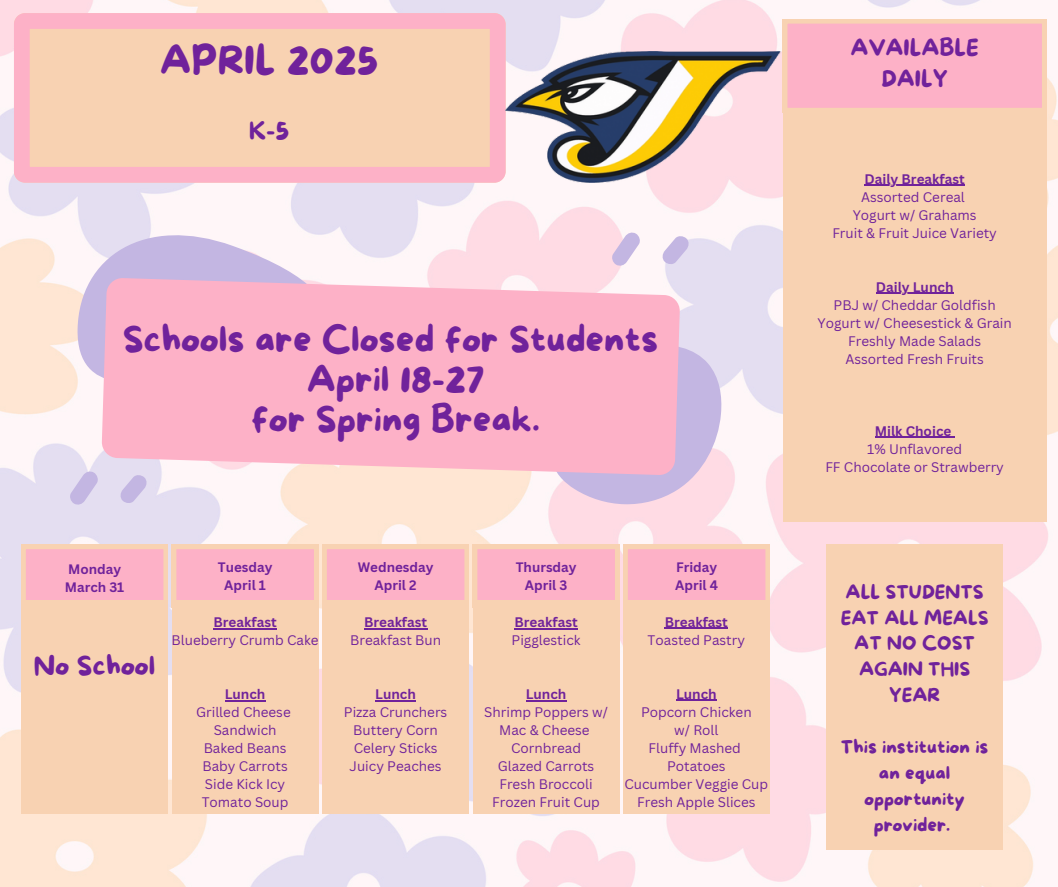
<style>
.page{position:relative;width:1058px;height:887px;background:#fff}
.page>*{position:absolute;margin:0;border:0;box-sizing:border-box;transform-origin:0 0}
.t1{font:39.15px "More Sugar";color:#70229b}
.t2{font:36.15px/40px "More Sugar";color:#70229b;text-align:center}
.t3{font:27px "More Sugar";color:#70229b}
.t4{font:25.2px "More Sugar";color:#70229b}
.t5{font:22.35px/30.3px "More Sugar";color:#70229b;text-align:center}
.t6{font:18.75px/25.8px "More Sugar";color:#70229b;text-align:center}
.t7{font:13.5px "Canva Sans";color:#70229b}
.t8{font:700 13.5px "Canva Sans";color:#70229b}
.t9{font:700 13.35px "Canva Sans";color:#70229b}
</style>
<div class="page">
<img style="left:0;top:0;width:1058px;height:886px">
<svg style="left:14px;top:13px;width:491px;height:170px;background:#f9cab7"></svg>
<svg style="left:783px;top:19px;width:263px;height:91px;background:#fcb4c4"></svg>
<div style="left:783px;top:110px;width:263px;height:411px;background:#f8d2b2"></div>
<div style="left:826px;top:544px;width:176px;height:305px;background:#f8d2b2"></div>
<div style="left:21px;top:600px;width:147px;height:214px;background:#f8d2b2"></div>
<div style="left:172px;top:600px;width:146px;height:214px;background:#f8d2b2"></div>
<div style="left:322px;top:600px;width:147px;height:214px;background:#f8d2b2"></div>
<div style="left:473px;top:600px;width:146px;height:214px;background:#f8d2b2"></div>
<svg style="left:21px;top:544px;width:748px;height:68px;background:#fbbac1"></svg>
<div style="left:623px;top:600px;width:147px;height:214px;background:#f8d2b2"></div>
<img style="left:505px;top:52px;width:275px;height:130px">
<svg style="left:69px;top:214px;width:653px;height:291px"></svg>
<svg style="left:102px;top:278px;width:578px;height:197px;background:#fcb5ca"></svg>
<hr style="left:213px;top:628px;width:64px;height:1px;background:#70229b">
<hr style="left:225px;top:700px;width:40px;height:1px;background:#70229b">
<hr style="left:364px;top:628px;width:63px;height:1px;background:#70229b">
<hr style="left:375px;top:700px;width:41px;height:1px;background:#70229b">
<hr style="left:514px;top:628px;width:63px;height:1px;background:#70229b">
<hr style="left:526px;top:700px;width:40px;height:1px;background:#70229b">
<hr style="left:864px;top:185px;width:100px;height:1px;background:#70229b">
<hr style="left:875px;top:293px;width:78px;height:1px;background:#70229b">
<hr style="left:874px;top:437px;width:77px;height:1px;background:#70229b">
<hr style="left:664px;top:628px;width:64px;height:1px;background:#70229b">
<hr style="left:676px;top:699px;width:40px;height:2px;background:#70229b">
<p class="t1" style="left:160px;top:39px;width:220px">APRIL 2025</p>
<p class="t4" style="left:249px;top:117px;width:42px">K-5</p>
<p class="t2" style="left:123px;top:321px;width:537px">Schools are Closed for Students<br>April 18-27<br>for Spring Break.</p>
<h1 class="t9" style="left:68px;top:559px;width:54px">Monday</h1>
<p class="t9" style="left:65px;top:577px;width:61px">March 31</p>
<p class="t9" style="left:218px;top:557px;width:56px">Tuesday</p>
<p class="t9" style="left:224px;top:575px;width:43px">April 1</p>
<p class="t9" style="left:358px;top:557px;width:77px">Wednesday</p>
<p class="t9" style="left:374px;top:575px;width:44px">April 2</p>
<p class="t9" style="left:515px;top:557px;width:62px">Thursday</p>
<p class="t9" style="left:525px;top:575px;width:44px">April 3</p>
<p class="t9" style="left:676px;top:557px;width:43px">Friday</p>
<p class="t9" style="left:675px;top:575px;width:44px">April 4</p>
<p class="t3" style="left:34px;top:651px;width:123px">No School</p>
<p class="t8" style="left:213px;top:612px;width:65px">Breakfast</p>
<p class="t7" style="left:172px;top:630px;width:148px">Blueberry Crumb Cake</p>
<p class="t8" style="left:225px;top:684px;width:42px">Lunch</p>
<p class="t7" style="left:196px;top:702px;width:96px">Grilled Cheese</p>
<p class="t7" style="left:214px;top:720px;width:64px">Sandwich</p>
<h2 class="t7" style="left:204px;top:738px;width:84px">Baked Beans</h2>
<p class="t7" style="left:202px;top:756px;width:87px">Baby Carrots</p>
<p class="t7" style="left:205px;top:774px;width:82px">Side Kick Icy</p>
<p class="t7" style="left:202px;top:792px;width:88px">Tomato Soup</p>
<p class="t8" style="left:364px;top:612px;width:65px">Breakfast</p>
<p class="t7" style="left:350px;top:630px;width:92px">Breakfast Bun</p>
<p class="t8" style="left:375px;top:684px;width:42px">Lunch</p>
<p class="t7" style="left:344px;top:702px;width:105px">Pizza Crunchers</p>
<p class="t7" style="left:353px;top:720px;width:86px">Buttery Corn</p>
<p class="t7" style="left:354px;top:738px;width:85px">Celery Sticks</p>
<h6 class="t7" style="left:349px;top:756px;width:94px">Juicy Peaches</h6>
<p class="t8" style="left:514px;top:612px;width:65px">Breakfast</p>
<h4 class="t7" style="left:511px;top:630px;width:70px">Pigglestick</h4>
<p class="t8" style="left:526px;top:684px;width:42px">Lunch</p>
<p class="t7" style="left:484px;top:702px;width:125px">Shrimp Poppers w/</p>
<p class="t7" style="left:499px;top:720px;width:92px">Mac &amp; Cheese</p>
<p class="t7" style="left:511px;top:738px;width:71px">Cornbread</p>
<p class="t7" style="left:498px;top:756px;width:98px">Glazed Carrots</p>
<p class="t7" style="left:499px;top:774px;width:95px">Fresh Broccoli</p>
<p class="t7" style="left:492px;top:792px;width:109px">Frozen Fruit Cup</p>
<p class="t8" style="left:664px;top:612px;width:65px">Breakfast</p>
<p class="t7" style="left:647px;top:630px;width:99px">Toasted Pastry</p>
<p class="t8" style="left:676px;top:684px;width:42px">Lunch</p>
<p class="t7" style="left:641px;top:702px;width:112px">Popcorn Chicken</p>
<p class="t7" style="left:674px;top:720px;width:46px">w/ Roll</p>
<p class="t7" style="left:648px;top:738px;width:94px">Fluffy Mashed</p>
<p class="t7" style="left:667px;top:756px;width:60px">Potatoes</p>
<p class="t7" style="left:624px;top:774px;width:145px">Cucumber Veggie Cup</p>
<p class="t7" style="left:637px;top:792px;width:120px">Fresh Apple Slices</p>
<p class="t5" style="left:850px;top:34px;width:130px">AVAILABLE<br>DAILY</p>
<p class="t8" style="left:864px;top:169px;width:102px">Daily Breakfast</p>
<p class="t7" style="left:861px;top:187px;width:105px">Assorted Cereal</p>
<p class="t7" style="left:852px;top:205px;width:125px">Yogurt w/ Grahams</p>
<p class="t7" style="left:832px;top:223px;width:166px">Fruit &amp; Fruit Juice Variety</p>
<p class="t8" style="left:875px;top:277px;width:79px">Daily Lunch</p>
<p class="t7" style="left:833px;top:295px;width:164px">PBJ w/ Cheddar Goldfish</p>
<p class="t7" style="left:817px;top:313px;width:196px">Yogurt w/ Cheesestick &amp; Grain</p>
<p class="t7" style="left:848px;top:331px;width:134px">Freshly Made Salads</p>
<p class="t7" style="left:845px;top:349px;width:140px">Assorted Fresh Fruits</p>
<p class="t8" style="left:874px;top:421px;width:78px">Milk Choice</p>
<p class="t7" style="left:867px;top:439px;width:96px">1% Unflavored</p>
<p class="t7" style="left:825px;top:457px;width:180px">FF Chocolate or Strawberry</p>
<h3 class="t6" style="left:840px;top:579px;width:149px">ALL STUDENTS<br>EAT ALL MEALS<br>AT NO COST<br>AGAIN THIS<br>YEAR</h3>
<h5 class="t6" style="left:840px;top:735px;width:149px">This institution is an equal opportunity provider.</h5>
</div>
